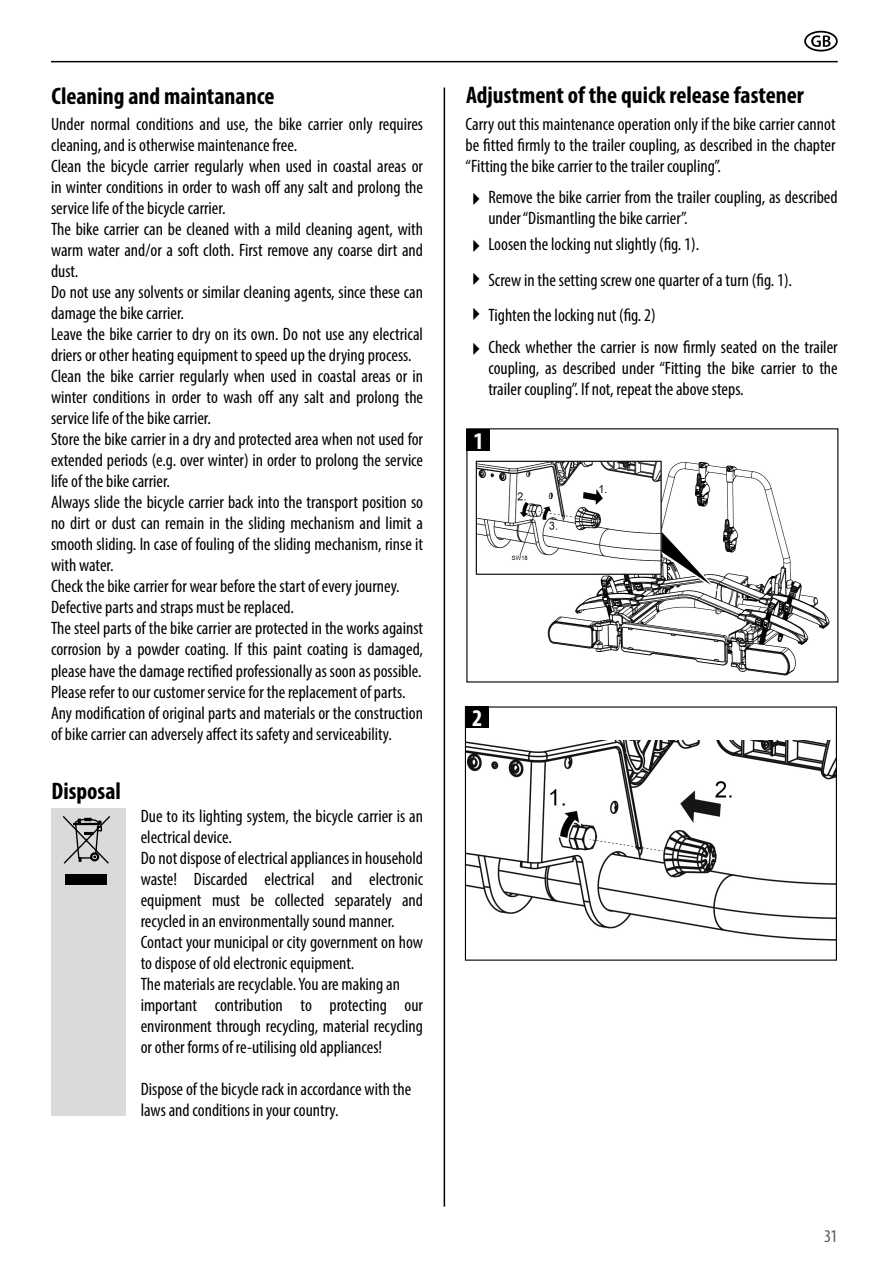
<style>
.page{position:relative;width:893px;height:1263px;background:#fff}
.page>*{position:absolute;margin:0;border:0;box-sizing:border-box;transform-origin:0 0}
.t1{font:700 condensed 24px "Myriad Pro";color:#000}
.t2{font:700 condensed 24px "Myriad Pro";color:#fff}
.t3{font:condensed 18px/21px "Myriad Pro";color:#000}
.t4{font:condensed 18px "Myriad Pro";color:#575757}
</style>
<div class="page">
<hr style="left:444px;top:88px;width:1px;height:1118px;background:#000">
<div style="left:804px;top:31px;width:34px;height:21px;border:2px solid #000;border-radius:50%"></div>
<svg style="left:811px;top:35px;width:20px;height:12px"></svg>
<hr style="left:51px;top:61px;width:787px;height:1px;background:#000">
<img style="left:467px;top:740px;width:368px;height:201px">
<div style="left:465px;top:706px;width:372px;height:255px;border:1px solid #000"></div>
<div style="left:465px;top:706px;width:23px;height:22px;background:#000"></div>
<div style="left:51px;top:808px;width:75px;height:308px;background:#dadada"></div>
<svg style="left:62px;top:816px;width:49px;height:48px"></svg>
<div style="left:65px;top:874px;width:42px;height:10px;background:#000"></div>
<img style="left:475px;top:460px;width:355px;height:216px">
<div style="left:466px;top:429px;width:24px;height:22px;background:#000"></div>
<h1 class="t1" style="left:51px;top:81px;width:225px">Cleaning and maintanance</h1>
<p class="t3" style="left:51px;top:114px;width:374px">Under normal conditions and use, the bike carrier only requires cleaning, and is otherwise maintenance free.<br>Clean the bicycle carrier regularly when used in coastal areas or in winter conditions in order to wash off any salt and prolong the service life of the bicycle carrier.<br>The bike carrier can be cleaned with a mild cleaning agent, with warm water and/or a soft cloth. First remove any coarse dirt and dust.<br>Do not use any solvents or similar cleaning agents, since these can damage the bike carrier.<br>Leave the bike carrier to dry on its own. Do not use any electrical driers or other heating equipment to speed up the drying process.<br>Clean the bike carrier regularly when used in coastal areas or in winter conditions in order to wash off any salt and prolong the service life of the bike carrier.<br>Store the bike carrier in a dry and protected area when not used for extended periods (e.g. over winter) in order to prolong the service life of the bike carrier.<br>Always slide the bicycle carrier back into the transport position so no dirt or dust can remain in the sliding mechanism and limit a smooth sliding. In case of fouling of the sliding mechanism, rinse it with water.<br>Check the bike carrier for wear before the start of every journey.<br>Defective parts and straps must be replaced.<br>The steel parts of the bike carrier are protected in the works against corrosion by a powder coating. If this paint coating is damaged, please have the damage rectified professionally as soon as possible.<br>Please refer to our customer service for the replacement of parts.<br>Any modification of original parts and materials or the construction of bike carrier can adversely affect its safety and serviceability.</p>
<h1 class="t1" style="left:51px;top:776px;width:71px">Disposal</h1>
<p class="t3" style="left:141px;top:805px;width:284px">Due to its lighting system, the bicycle carrier is an electrical device.<br>Do not dispose of electrical appliances in household waste! Discarded electrical and electronic equipment must be collected separately and recycled in an environmentally sound manner.<br>Contact your municipal or city government on how to dispose of old electronic equipment.<br>The materials are recyclable. You are making an important contribution to protecting our environment through recycling, material recycling or other forms of re-utilising old appliances!</p>
<p class="t3" style="left:141px;top:1078px;width:272px">Dispose of the bicycle rack in accordance with the laws and conditions in your country.</p>
<h1 class="t1" style="left:466px;top:80px;width:339px">Adjustment of the quick release fastener</h1>
<p class="t3" style="left:466px;top:113px;width:371px;text-align:justify">Carry out this maintenance operation only if the bike carrier cannot be fitted firmly to the trailer coupling, as described in the chapter “Fitting the bike carrier to the trailer coupling”.</p>
<p class="t3" style="left:488px;top:186px;width:351px">Remove the bike carrier from the trailer coupling, as described under “Dismantling the bike carrier”.</p>
<p class="t3" style="left:466px;top:233px;width:235px">✔ Loosen the locking nut slightly (fig. 1).</p>
<p class="t3" style="left:466px;top:269px;width:328px">✔ Screw in the setting screw one quarter of a turn (fig. 1).</p>
<p class="t3" style="left:466px;top:304px;width:191px">✔ Tighten the locking nut (fig. 2)</p>
<p class="t3" style="left:466px;top:336px;width:373px">✔ Check whether the carrier is now firmly seated on the trailer</p>
<p class="t3" style="left:488px;top:357px;width:351px">coupling, as described under “Fitting the bike carrier to the trailer coupling”. If not, repeat the above steps.</p>
<h1 class="t2" style="left:474px;top:426px;width:12px">1</h1>
<h1 class="t2" style="left:472px;top:703px;width:12px">2</h1>
<p class="t4" style="left:824px;top:1225px;width:15px">31</p>
</div>
